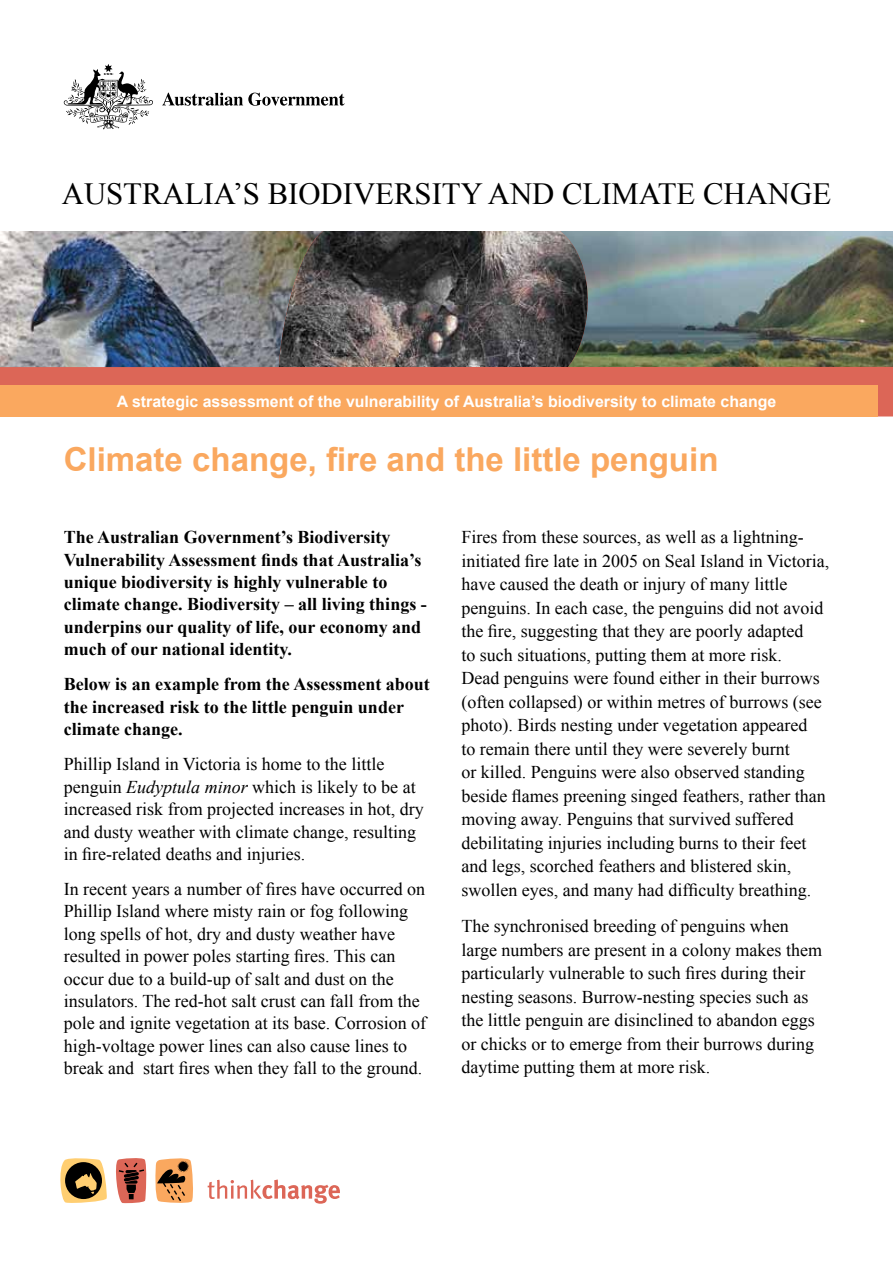
<style>
.page{position:relative;width:893px;height:1263px;background:#fff}
.page>*{position:absolute;margin:0;border:0;box-sizing:border-box;transform-origin:0 0}
.t1{font:700 33px "Arial";color:#faa85f}
.t2{font:30.75px "Times New Roman";color:#000}
.t3{font:18px/23.5px "Times New Roman";color:#000}
.t4{font:700 18px/22.4px "Times New Roman";color:#000}
.t5{font:700 15.75px "Arial";color:#fff}
.s1{font-style:italic}
</style>
<div class="page">
<img style="left:0;top:231px;width:274px;height:136px">
<img style="left:609px;top:231px;width:284px;height:136px">
<svg style="left:274px;top:231px;width:335px;height:136px;background:#708080"></svg>
<img style="left:279px;top:231px;width:309px;height:136px">
<div style="left:0;top:367px;width:893px;height:50px;background:#dc6657"></div>
<div style="left:0;top:385px;width:877px;height:32px;background:#faa85f"></div>
<svg style="left:60px;top:1158px;width:47px;height:45px;background:#998255"></svg>
<svg style="left:155px;top:1158px;width:38px;height:45px;background:#c58b58"></svg>
<svg style="left:116px;top:1158px;width:31px;height:45px"></svg>
<svg style="left:208px;top:1179px;width:132px;height:25px"></svg>
<svg style="left:64px;top:64px;width:281px;height:65px"></svg>
<h2 class="t2" style="left:62px;top:173px;width:771px">Australia’s biodiversity and climate change</h2>
<p class="t5" style="left:117px;top:391px;width:661px">A strategic assessment of the vulnerability of Australia’s biodiversity to climate change</p>
<h1 class="t1" style="left:64px;top:437px;width:656px">Climate change, fire and the little penguin</h1>
<p class="t4" style="left:64px;top:526px;width:365px">The Australian Government’s Biodiversity Vulnerability Assessment finds that Australia’s unique biodiversity is highly vulnerable to climate change. Biodiversity – all living things - underpins our quality of life, our economy and much of our national identity.</p>
<p class="t4" style="left:64px;top:673px;width:368px">Below is an example from the Assessment about the increased risk to the little penguin under climate change.</p>
<p class="t3" style="left:64px;top:753px;width:361px;line-height:22.4px">Phillip Island in Victoria is home to the little penguin <span class="s1">Eudyptula minor</span> which is likely to be at increased risk from projected increases in hot, dry and dusty weather with climate change, resulting in fire-related deaths and injuries.</p>
<p class="t3" style="left:64px;top:877px;width:364px;line-height:22.4px">In recent years a number of fires have occurred on Phillip Island where misty rain or fog following long spells of hot, dry and dusty weather have resulted in power poles starting fires. This can occur due to a build-up of salt and dust on the insulators. The red-hot salt crust can fall from the pole and ignite vegetation at its base. Corrosion of high-voltage power lines can also cause lines to break and start fires when they fall to the ground.</p>
<p class="t3" style="left:461px;top:525px;width:369px">Fires from these sources, as well as a lightning&shy;initiated fire late in 2005 on Seal Island in Victoria, have caused the death or injury of many little penguins. In each case, the penguins did not avoid the fire, suggesting that they are poorly adapted<br>to such situations, putting them at more risk.<br>Dead penguins were found either in their burrows (often collapsed) or within metres of burrows (see photo). Birds nesting under vegetation appeared<br>to remain there until they were severely burnt<br>or killed. Penguins were also observed standing beside flames preening singed feathers, rather than moving away. Penguins that survived suffered debilitating injuries including burns to their feet and legs, scorched feathers and blistered skin, swollen eyes, and many had difficulty breathing.</p>
<p class="t3" style="left:461px;top:914px;width:362px">The synchronised breeding of penguins when large numbers are present in a colony makes them particularly vulnerable to such fires during their nesting seasons. Burrow-nesting species such as the little penguin are disinclined to abandon eggs or chicks or to emerge from their burrows during daytime putting them at more risk.</p>
</div>
